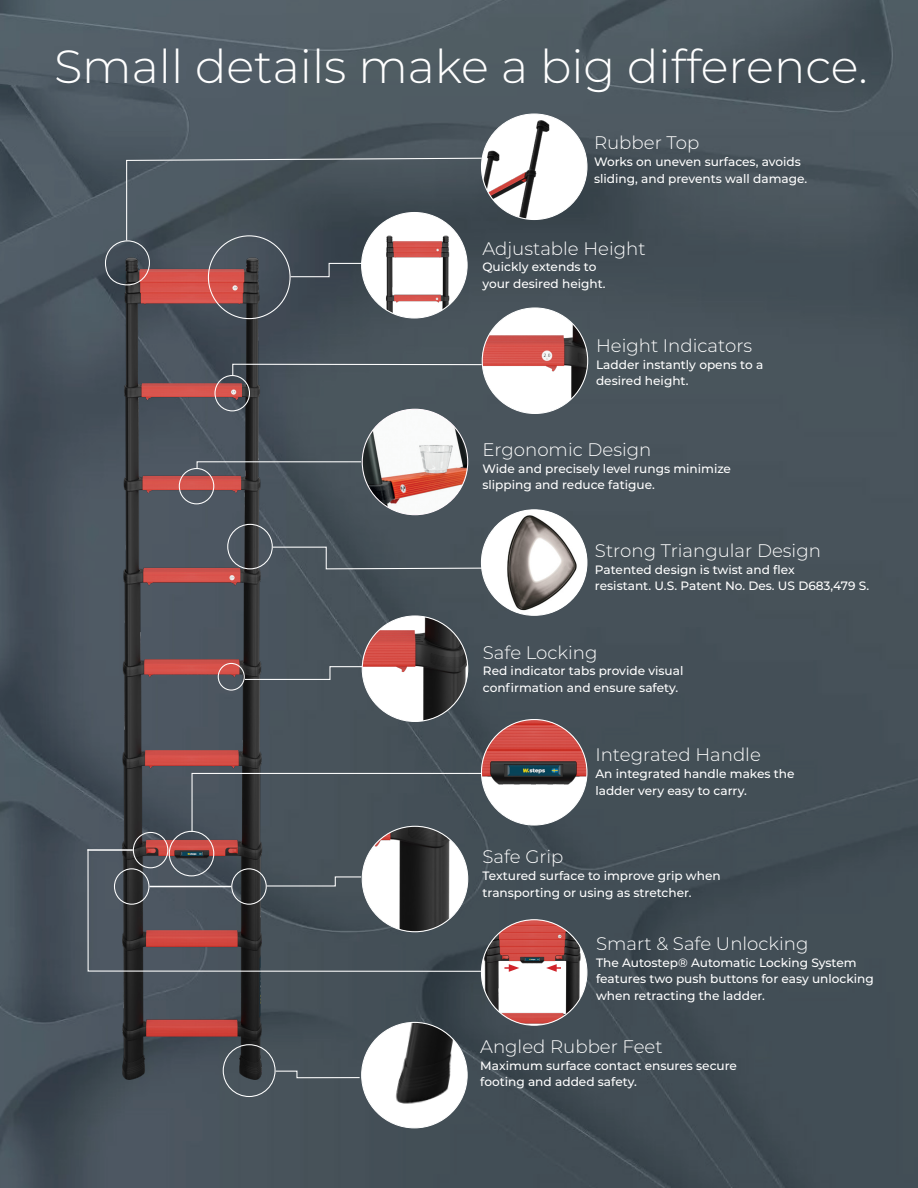
<style>
.page{position:relative;width:918px;height:1188px;background:#fff}
.page>*{position:absolute;margin:0;border:0;box-sizing:border-box;transform-origin:0 0}
.t1{font:300 46.5px "Montserrat";color:#fff}
.Infotext{font:300 18.15px "Montserrat";color:#fff}
.Infotext-2{font:500 12.15px/16.6px "Montserrat";color:#fff}
</style>
<div class="page">
<img style="left:0;top:0;width:918px;height:1188px">
<img style="left:105px;top:240px;width:174px;height:861px">
<div style="left:218px;top:663px;width:27px;height:28px;border:1px solid #fff;border-radius:50%"></div>
<svg style="left:290px;top:262px;width:72px;height:16px"></svg>
<img style="left:362px;top:409px;width:106px;height:106px;border-radius:53px">
<img style="left:481px;top:720px;width:106px;height:105px;border-radius:53px">
<img style="left:481px;top:114px;width:106px;height:106px;border-radius:53px">
<img style="left:362px;top:1022px;width:105px;height:106px;border-radius:53px">
<img style="left:482px;top:308px;width:106px;height:105px;border-radius:53px">
<div style="left:214px;top:375px;width:36px;height:36px;border:1px solid #fff;border-radius:50%"></div>
<div style="left:179px;top:468px;width:35px;height:36px;border:1px solid #fff;border-radius:50%"></div>
<div style="left:133px;top:832px;width:35px;height:36px;border:1px solid #fff;border-radius:50%"></div>
<div style="left:223px;top:1044px;width:53px;height:53px;border:1px solid #fff;border-radius:50%"></div>
<div style="left:105px;top:240px;width:45px;height:45px;border:1px solid #fff;border-radius:50%"></div>
<svg style="left:126px;top:157px;width:357px;height:84px;background:#49545c"></svg>
<div style="left:227px;top:524px;width:46px;height:45px;border:1px solid #fff;border-radius:50%"></div>
<svg style="left:272px;top:546px;width:212px;height:24px;background:#4f5a61"></svg>
<svg style="left:87px;top:848px;width:395px;height:124px;background:#4d5056"></svg>
<svg style="left:232px;top:363px;width:251px;height:13px;background:#566067"></svg>
<svg style="left:196px;top:461px;width:166px;height:8px"></svg>
<svg style="left:244px;top:666px;width:119px;height:14px;background:#555e64"></svg>
<div style="left:481px;top:510px;width:106px;height:105px;background:#fff;border-radius:50%"></div>
<img style="left:494px;top:510px;width:93px;height:103px">
<img style="left:362px;top:616px;width:106px;height:105px;border-radius:53px">
<img style="left:481px;top:920px;width:106px;height:105px;border-radius:53px">
<svg style="left:546px;top:964px;width:15px;height:8px"></svg>
<svg style="left:504px;top:964px;width:15px;height:8px"></svg>
<div style="left:362px;top:213px;width:105px;height:105px;background:#fff;border-radius:50%"></div>
<img style="left:362px;top:227px;width:105px;height:91px">
<svg style="left:275px;top:1070px;width:86px;height:9px"></svg>
<svg style="left:191px;top:772px;width:292px;height:61px;background:#49535a"></svg>
<img style="left:362px;top:826px;width:106px;height:106px;border-radius:53px">
<svg style="left:266px;top:876px;width:96px;height:11px"></svg>
<div style="left:231px;top:868px;width:36px;height:37px;border:1px solid #fff;border-radius:50%"></div>
<div style="left:114px;top:868px;width:35px;height:37px;border:1px solid #fff;border-radius:50%"></div>
<hr style="left:87px;top:849px;width:46px;height:2px;background:#fff">
<hr style="left:149px;top:886px;width:82px;height:1px;background:#fff">
<p class="t1" style="left:54px;top:35px;width:815px">Small details make a big difference.</p>
<h3 class="Infotext" style="left:594px;top:131px;width:107px">Rubber Top</h3>
<h3 class="Infotext-2" style="left:594px;top:153px;width:208px">Works on uneven surfaces, avoids</h3>
<h3 class="Infotext-2" style="left:594px;top:170px;width:215px">sliding, and prevents wall damage.</h3>
<h3 class="Infotext" style="left:482px;top:236px;width:165px">Adjustable Height</h3>
<p class="Infotext-2" style="left:482px;top:258px;width:125px">Quickly extends to your desired height.</p>
<h3 class="Infotext" style="left:596px;top:333px;width:158px">Height Indicators</h3>
<p class="Infotext-2" style="left:596px;top:356px;width:169px">Ladder instantly opens to a desired height.</p>
<h3 class="Infotext" style="left:482px;top:437px;width:171px">Ergonomic Design</h3>
<p class="Infotext-2" style="left:482px;top:460px;width:250px">Wide and precisely level rungs minimize</p>
<p class="Infotext-2" style="left:482px;top:476px;width:174px">slipping and reduce fatigue.</p>
<h3 class="Infotext" style="left:595px;top:538px;width:228px">Strong Triangular Design</h3>
<p class="Infotext-2" style="left:595px;top:561px;width:201px">Patented design is twist and flex</p>
<p class="Infotext-2" style="left:595px;top:577px;width:276px">resistant. U.S. Patent No. Des. US D683,479 S.</p>
<h3 class="Infotext" style="left:483px;top:640px;width:116px">Safe Locking</h3>
<p class="Infotext-2" style="left:483px;top:662px;width:202px">Red indicator tabs provide visual confirmation and ensure safety.</p>
<p class="Infotext" style="left:595px;top:743px;width:167px">Integrated Handle</p>
<p class="Infotext-2" style="left:595px;top:765px;width:201px">An integrated handle makes the ladder very easy to carry.</p>
<h3 class="Infotext" style="left:483px;top:845px;width:83px">Safe Grip</h3>
<p class="Infotext-2" style="left:483px;top:867px;width:240px">Textured surface to improve grip when transporting or using as stretcher.</p>
<h3 class="Infotext" style="left:596px;top:931px;width:214px">Smart &amp; Safe Unlocking</h3>
<p class="Infotext-2" style="left:596px;top:953px;width:279px">The Autostep® Automatic Locking System features two push buttons for easy unlocking when retracting the ladder.</p>
<h3 class="Infotext" style="left:480px;top:1034px;width:184px">Angled Rubber Feet</h3>
<p class="Infotext-2" style="left:480px;top:1057px;width:258px">Maximum surface contact ensures secure footing and added safety.</p>
</div>
